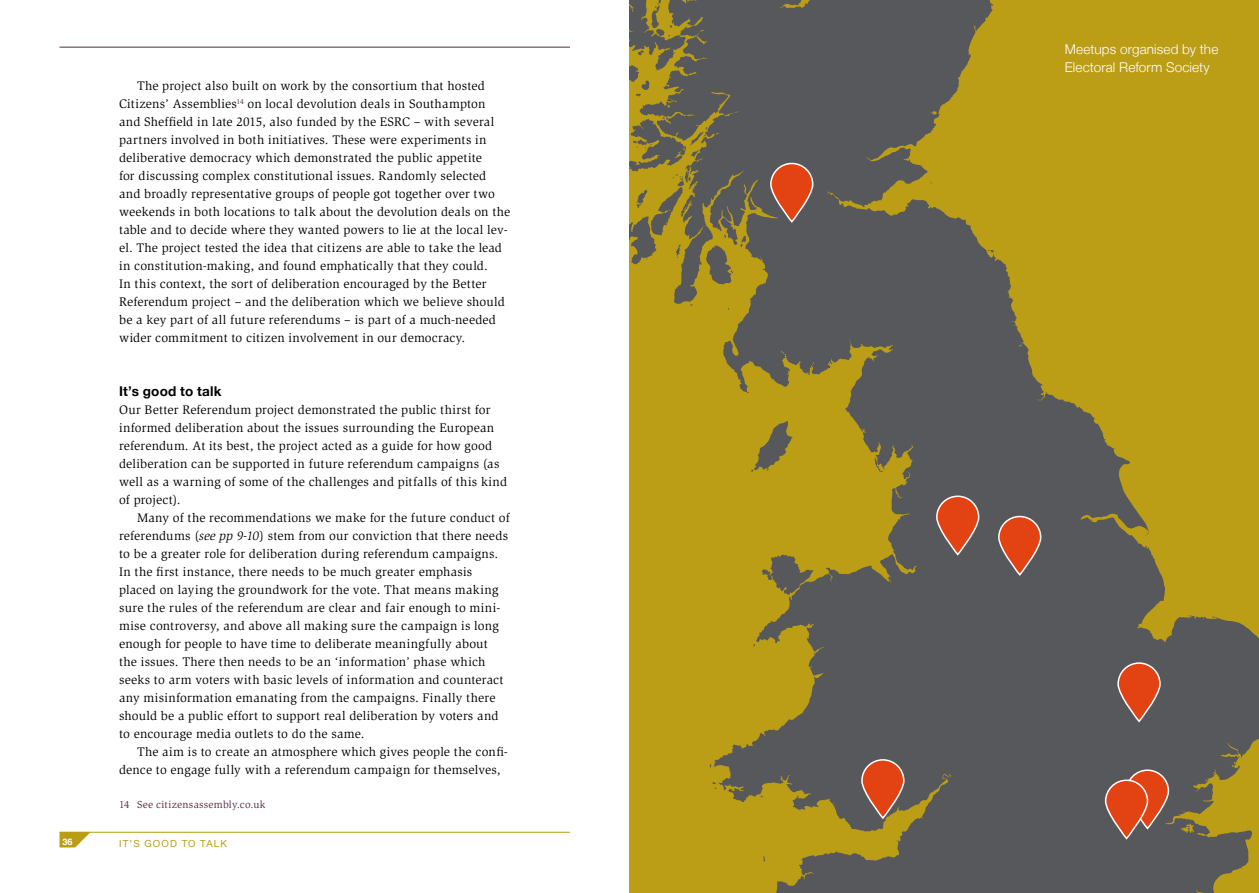
<style>
.page{position:relative;width:1259px;height:893px;background:#fff}
.page>*{position:absolute;margin:0;border:0;box-sizing:border-box;transform-origin:0 0}
.t1{font:300 13.5px/18px "Helvetica Neue LT";letter-spacing:.01em;color:#fff}
.t2{font:700 13.5px "Helvetica Neue";letter-spacing:.015em;color:#000}
.t3{font:12.75px/18px "Slimbach Std";letter-spacing:.015em;color:#000}
.t4{font:10.5px "Slimbach Std";letter-spacing:.025em;color:#532a44}
.t5{font:9.75px "Helvetica Neue";letter-spacing:.12em;color:#bb9d13}
.t6{font:700 9px "Helvetica Neue";color:#fff}
.s1{font-style:italic}
</style>
<div class="page">
<svg style="left:629px;top:0;width:10px;height:102px"></svg>
<svg style="left:639px;top:0;width:620px;height:893px;fill:#bb9e16"></svg>
<div style="left:892px;top:233px;width:80px;height:112px;background:#57585c"></div>
<div style="left:877px;top:579px;width:46px;height:220px;background:#57585c"></div>
<svg style="left:761px;top:171px;width:14px;height:36px"></svg>
<svg style="left:629px;top:115px;width:117px;height:169px"></svg>
<svg style="left:738px;top:70px;width:12px;height:13px"></svg>
<svg style="left:762px;top:20px;width:28px;height:34px"></svg>
<svg style="left:1126px;top:770px;width:42px;height:58px"></svg>
<div style="left:1125px;top:769px;width:44px;height:60px;border:2px solid #fff;border-radius:21px"></div>
<svg style="left:1105px;top:780px;width:42px;height:58px;fill:#e34312"></svg>
<div style="left:1105px;top:779px;width:43px;height:60px;border:2px solid #fff;border-radius:21px"></div>
<svg style="left:862px;top:760px;width:42px;height:58px;fill:#e34312"></svg>
<div style="left:861px;top:759px;width:43px;height:60px;border:2px solid #fff;border-radius:21px"></div>
<svg style="left:1118px;top:663px;width:42px;height:58px;fill:#e34312"></svg>
<div style="left:1117px;top:662px;width:43px;height:60px;border:2px solid #fff;border-radius:21px"></div>
<svg style="left:937px;top:496px;width:41px;height:58px;fill:#e34312"></svg>
<div style="left:936px;top:495px;width:43px;height:60px;border:2px solid #fff;border-radius:21px"></div>
<svg style="left:999px;top:516px;width:41px;height:59px;fill:#e34312"></svg>
<div style="left:998px;top:516px;width:43px;height:59px;border:2px solid #fff;border-radius:21px"></div>
<svg style="left:771px;top:163px;width:41px;height:59px;fill:#e34312"></svg>
<div style="left:770px;top:163px;width:43px;height:59px;border:2px solid #fff;border-radius:21px"></div>
<hr style="left:60px;top:47px;width:510px;height:1px;background:#532a44">
<hr style="left:60px;top:832px;width:510px;height:1px;background:#bb9d13">
<svg style="left:60px;top:832px;width:31px;height:15px"></svg>
<p class="t3" style="left:119px;top:77px;width:393px;text-indent:18px">The project also built on work by the consortium that hosted Citizens’ Assemblies<sup>14</sup> on local devolution deals in Southampton<br>and Sheffield in late 2015, also funded by the ESRC – with several partners involved in both initiatives. These were experiments in deliberative democracy which demonstrated the public appetite<br>for discussing complex constitutional issues. Randomly selected and broadly representative groups of people got together over two weekends in both locations to talk about the devolution deals on the table and to decide where they wanted powers to lie at the local lev&shy;el. The project tested the idea that citizens are able to take the lead in constitution-making, and found emphatically that they could.<br>In this context, the sort of deliberation encouraged by the Better Referendum project – and the deliberation which we believe should be a key part of all future referendums – is part of a much-needed wider commitment to citizen involvement in our democracy.</p>
<p class="t2" style="left:119px;top:381px;width:104px">It’s good to talk</p>
<p class="t3" style="left:119px;top:401px;width:389px">Our Better Referendum project demonstrated the public thirst for informed deliberation about the issues surrounding the European referendum. At its best, the project acted as a guide for how good deliberation can be supported in future referendum campaigns (as well as a warning of some of the challenges and pitfalls of this kind of project).</p>
<p class="t3" style="left:119px;top:509px;width:392px;text-indent:18px">Many of the recommendations we make for the future conduct of referendums (<span class="s1">see pp 9-10</span>) stem from our conviction that there needs to be a greater role for deliberation during referendum campaigns.<br>In the first instance, there needs to be much greater emphasis placed on laying the groundwork for the vote. That means making sure the rules of the referendum are clear and fair enough to mini&shy;mise controversy, and above all making sure the campaign is long enough for people to have time to deliberate meaningfully about<br>the issues. There then needs to be an ‘information’ phase which seeks to arm voters with basic levels of information and counteract any misinformation emanating from the campaigns. Finally there should be a public effort to support real deliberation by voters and to encourage media outlets to do the same.</p>
<p class="t3" style="left:119px;top:743px;width:390px;text-indent:18px">The aim is to create an atmosphere which gives people the confi&shy;dence to engage fully with a referendum campaign for themselves,</p>
<p class="t4" style="left:119px;top:798px;width:148px">14 See citizensassembly.co.uk</p>
<p class="t6" style="left:62px;top:835px;width:12px">36</p>
<p class="t5" style="left:119px;top:837px;width:109px">IT’S GOOD TO TALK</p>
<p class="t1" style="left:1064px;top:40px;width:155px">Meetups organised by the<br>Electoral Reform Society</p>
</div>
